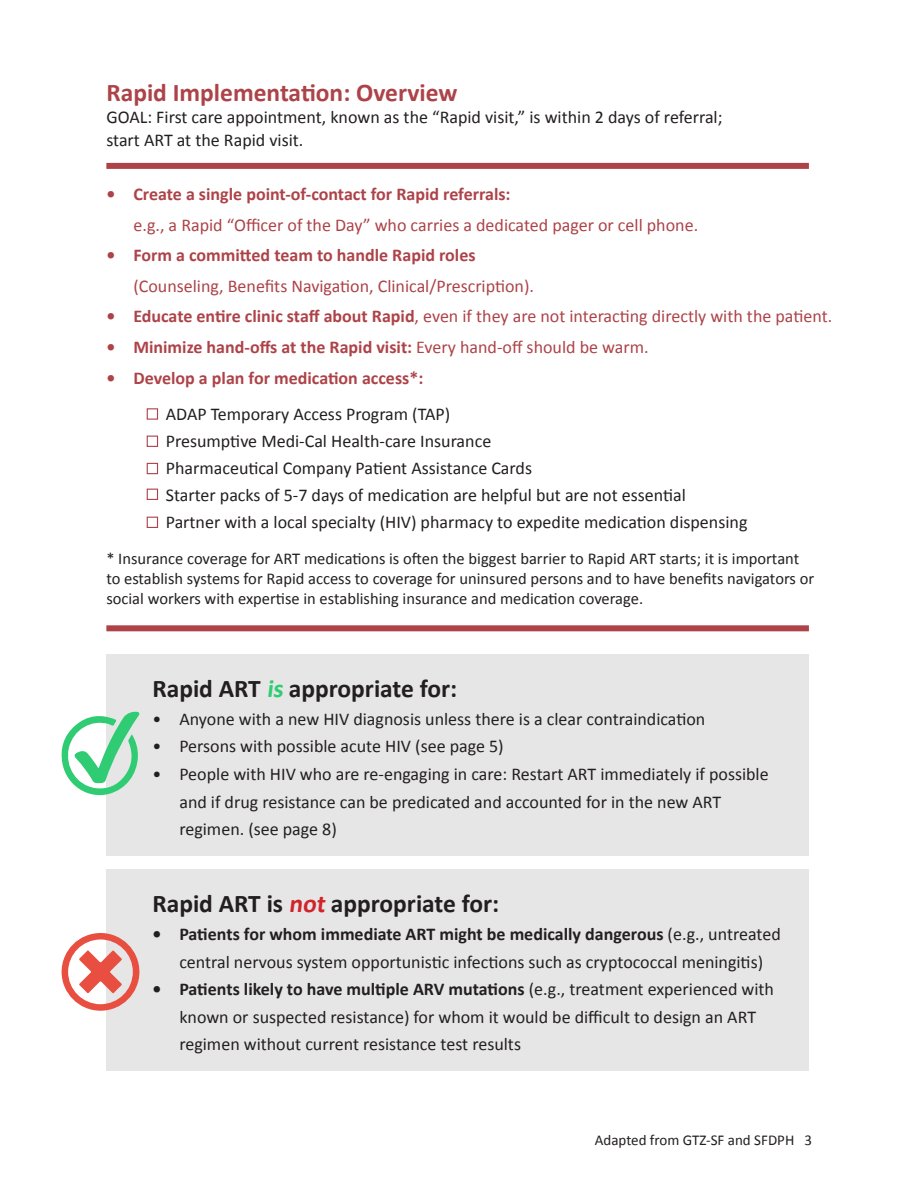
<style>
.page{position:relative;width:918px;height:1188px;background:#fff}
.page>*{position:absolute;margin:0;border:0;box-sizing:border-box;transform-origin:0 0}
.t1{font:700 25.5px "Calibri";color:#231f20}
.t2{font:700 25.5px "Calibri";color:#ad4348}
.t3{font:18px/27.6px "Calibri";color:#231f20}
.t4{font:18px/30.6px "Calibri";color:#ad4348}
.t5{font:700 18px "Calibri";color:#ad4348}
.t6{font:16.5px/19.8px "Calibri";color:#231f20}
.t7{font:15px "Calibri";color:#231f20}
.s1{font-weight:700}
.s2{font-weight:400}
.s3{color:#30cc73}
.s4{color:#d1232a}
</style>
<div class="page">
<div style="left:106px;top:163px;width:703px;height:6px;background:#ad4348"></div>
<div style="left:106px;top:625px;width:703px;height:6px;background:#ad4348"></div>
<div style="left:147px;top:408px;width:11px;height:12px;border:1px solid #ad4348"></div>
<div style="left:147px;top:436px;width:11px;height:11px;border:1px solid #ad4348"></div>
<div style="left:147px;top:463px;width:11px;height:11px;border:1px solid #ad4348"></div>
<div style="left:147px;top:489px;width:11px;height:11px;border:1px solid #ad4348"></div>
<div style="left:147px;top:517px;width:11px;height:11px;border:1px solid #ad4348"></div>
<div style="left:106px;top:654px;width:703px;height:202px;background:#e6e6e6"></div>
<svg style="left:61px;top:711px;width:79px;height:85px"></svg>
<div style="left:106px;top:870px;width:703px;height:201px;background:#e6e6e6"></div>
<svg style="left:62px;top:933px;width:77px;height:78px"></svg>
<p class="t2" style="left:106px;top:74px;width:352px">Rapid Implementation: Overview</p>
<p class="t3" style="left:106px;top:105px;width:618px;line-height:23.4px">GOAL: First care appointment, known as the “Rapid visit,” is within 2 days of referral; start ART at the Rapid visit.</p>
<p class="t4" style="left:133px;top:179px;width:566px;text-indent:-27px"><span class="s1">• Create a single point-of-contact for Rapid referrals:<br></span>e.g., a Rapid “Officer of the Day” who carries a dedicated pager or cell phone.</p>
<p class="t4" style="left:133px;top:240px;width:402px;text-indent:-27px"><span class="s1">• Form a committed team to handle Rapid roles </span>(Counseling, Benefits Navigation, Clinical/Prescription).</p>
<p class="t4" style="left:106px;top:301px;width:727px"><span class="s1">• Educate entire clinic staff about Rapid</span>, even if they are not interacting directly with the patient.</p>
<p class="t5" style="left:106px;top:334px;width:544px">• Minimize hand-offs at the Rapid visit: <span class="s2">Every hand-off should be warm.</span></p>
<p class="t5" style="left:106px;top:365px;width:318px">• Develop a plan for medication access*:</p>
<p class="t3" style="left:166px;top:400px;width:286px">ADAP Temporary Access Program (TAP)</p>
<p class="t3" style="left:166px;top:427px;width:327px">Presumptive Medi-Cal Health-care Insurance</p>
<p class="t3" style="left:166px;top:454px;width:368px">Pharmaceutical Company Patient Assistance Cards</p>
<p class="t3" style="left:166px;top:481px;width:522px">Starter packs of 5-7 days of medication are helpful but are not essential</p>
<p class="t3" style="left:166px;top:508px;width:583px">Partner with a local specialty (HIV) pharmacy to expedite medication dispensing</p>
<p class="t6" style="left:106px;top:549px;width:709px">* Insurance coverage for ART medications is often the biggest barrier to Rapid ART starts; it is important to establish systems for Rapid access to coverage for uninsured persons and to have benefits navigators or social workers with expertise in establishing insurance and medication coverage.</p>
<p class="t1" style="left:152px;top:671px;width:306px">Rapid ART <span class="s3">is</span> appropriate for:</p>
<p class="t3" style="left:152px;top:705px;width:555px">• Anyone with a new HIV diagnosis unless there is a clear contraindication</p>
<p class="t3" style="left:152px;top:733px;width:353px">• Persons with possible acute HIV (see page 5)</p>
<p class="t3" style="left:179px;top:760px;width:591px;text-indent:-27px">• People with HIV who are re-engaging in care: Restart ART immediately if possible and if drug resistance can be predicated and accounted for in the new ART regimen. (see page 8)</p>
<p class="t1" style="left:152px;top:886px;width:348px">Rapid ART is <span class="s4">not</span> appropriate for:</p>
<p class="t3" style="left:152px;top:920px;width:630px;text-align:center"><span class="s1">• Patients for whom immediate ART might be medically dangerous</span> (e.g., untreated central nervous system opportunistic infections such as cryptococcal meningitis)</p>
<p class="t3" style="left:179px;top:976px;width:596px;text-indent:-27px"><span class="s1">• Patients likely to have multiple ARV mutations</span> (e.g., treatment experienced with known or suspected resistance) for whom it would be difficult to design an ART regimen without current resistance test results</p>
<p class="t7" style="left:595px;top:1131px;width:219px">Adapted from GTZ-SF and SFDPH 3</p>
</div>
